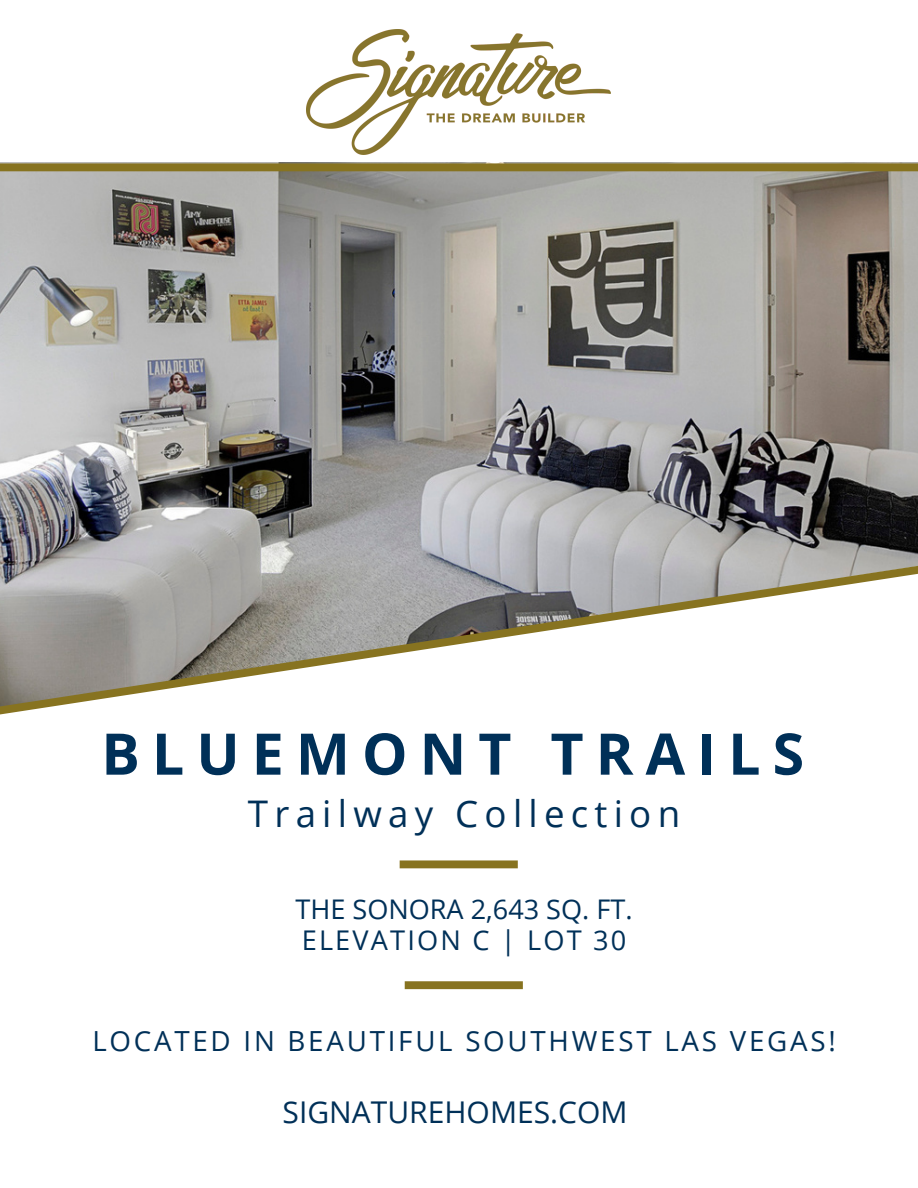
<style>
.page{position:relative;width:918px;height:1188px;background:#fff}
.page>*{position:absolute;margin:0;border:0;box-sizing:border-box;transform-origin:0 0}
.t1{font:700 57.45px "Open Sans";letter-spacing:.21em;color:#003058}
.t2{font:36.75px "Open Sans";letter-spacing:.17em;color:#003058}
.t3{font:30px "Open Sans";color:#003058}
.t4{font:27.75px "Open Sans";letter-spacing:.1em;color:#003058}
.t5{font:27.15px "Open Sans";letter-spacing:.08em;color:#003058}
.t6{font:27px "Open Sans";color:#003058}
</style>
<div class="page">
<img style="left:0;top:162px;width:918px;height:389px">
<svg style="left:0;top:551px;width:918px;height:164px"></svg>
<div style="left:0;top:163px;width:918px;height:8px;background:#877320"></div>
<img style="left:307px;top:29px;width:304px;height:125px">
<div style="left:400px;top:860px;width:118px;height:8px;background:#877320"></div>
<div style="left:405px;top:981px;width:118px;height:8px;background:#877320"></div>
<h1 class="t1" style="left:101px;top:713px;width:704px">BLUEMONT TRAILS</h1>
<h2 class="t2" style="left:248px;top:788px;width:434px">Trailway Collection</h2>
<p class="t6" style="left:296px;top:890px;width:339px">THE SONORA 2,643 SQ. FT.</p>
<p class="t5" style="left:302px;top:921px;width:326px">ELEVATION C | LOT 30</p>
<p class="t4" style="left:92px;top:1021px;width:745px">LOCATED IN BEAUTIFUL SOUTHWEST LAS VEGAS!</p>
<p class="t3" style="left:283px;top:1091px;width:346px">SIGNATUREHOMES.COM</p>
</div>
